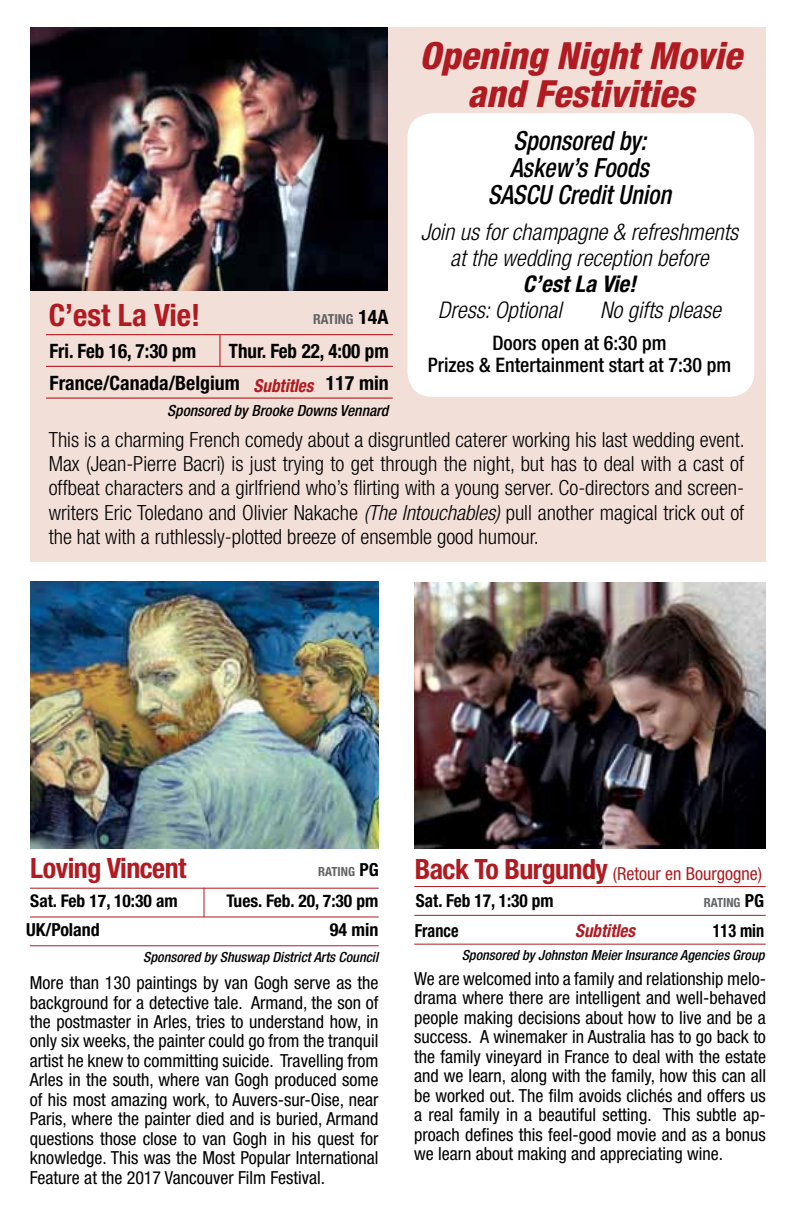
<style>
.page{position:relative;width:792px;height:1224px;background:#fff}
.page>*{position:absolute;margin:0;border:0;box-sizing:border-box;transform-origin:0 0}
.t1{font:italic 800 condensed 37.4px/38px "Helvetica Neue";color:#b01a20;text-align:center}
.t2{font:700 condensed 30.8px "Helvetica Neue";color:#b01a20}
.t3{font:700 condensed 28px "Helvetica Neue";letter-spacing:-.02em;color:#b01a20}
.t4{font:italic 500 condensed 26.4px/26.8px "Helvetica Neue";color:#000;text-align:center;scale:.92 1}
.t5{font:italic 300 condensed 23px/26px "Helvetica Neue";color:#000;text-align:center}
.t6{font:italic 700 condensed 23px "Helvetica Neue";color:#000}
.t7{font:300 condensed 21px/24.2px "Helvetica Neue";color:#000;text-align:justify}
.t8{font:500 condensed 20px/22px "Helvetica Neue";color:#000;text-align:center}
.t9{font:700 condensed 19.8px/32px "Helvetica Neue";color:#000;scale:.96 1}
.t10{font:700 condensed 19.8px "Helvetica Neue";color:#000}
.t11{font:condensed 18px/19.4px "Helvetica Neue";color:#000;text-align:justify}
.t12{font:condensed 18px "Helvetica Neue";color:#b01a20}
.t13{font:italic 700 condensed 18px "Helvetica Neue";color:#b01a20;scale:.95 1}
.t14{font:700 condensed 18px "Helvetica Neue";color:#000;scale:.96 1}
.t15{font:700 condensed 18px "Helvetica Neue";color:#000}
.t16{font:700 condensed 18px "Helvetica Neue";color:#000;scale:.9 1}
.t17{font:700 condensed 17.6px "Helvetica Neue";color:#000}
.t18{font:italic 500 condensed 15.4px "Helvetica Neue";color:#000}
.t19{font:italic 500 condensed 14px "Helvetica Neue";color:#000}
.t20{font:700 condensed 13.8px "Helvetica Neue";color:#636466}
.t21{font:700 condensed 12.6px "Helvetica Neue";color:#636466}
.s1{font-size:19.8px;color:#000}
.s2{font-style:italic}
.s3{font-size:18px;color:#000}
</style>
<div class="page">
<div style="left:30px;top:28px;width:736px;height:534px;background:#f2dfd7"></div>
<div style="left:408px;top:113px;width:346px;height:284px;background:#fff;border-radius:24px"></div>
<hr style="left:46px;top:334px;width:347px;height:1px;background:#b01a20">
<hr style="left:46px;top:366px;width:347px;height:1px;background:#b01a20">
<hr style="left:46px;top:398px;width:347px;height:1px;background:#b01a20">
<hr style="left:30px;top:888px;width:349px;height:1px;background:#b01a20">
<hr style="left:30px;top:916px;width:349px;height:1px;background:#b01a20">
<hr style="left:30px;top:945px;width:349px;height:1px;background:#b01a20">
<hr style="left:414px;top:886px;width:352px;height:1px;background:#b01a20">
<hr style="left:414px;top:915px;width:352px;height:1px;background:#b01a20">
<hr style="left:414px;top:944px;width:352px;height:1px;background:#b01a20">
<hr style="left:219px;top:335px;width:2px;height:31px;background:#b01a20">
<svg style="left:203px;top:888px;width:1px;height:29px"></svg>
<img style="left:30px;top:582px;width:349px;height:266px">
<img style="left:415px;top:582px;width:351px;height:267px">
<img style="left:30px;top:28px;width:357px;height:262px">
<h1 class="t1" style="left:420px;top:36px;width:324px">Opening Night Movie and Festivities</h1>
<h2 class="t2" style="left:49px;top:297px;width:153px">C’est La Vie!</h2>
<p class="t20" style="left:313px;top:310px;width:77px">RATING <span class="s1">14A</span></p>
<p class="t9" style="left:50px;top:334px;width:154px">Fri. Feb 16, 7:30 pm</p>
<p class="t9" style="left:50px;top:334px;width:355px;text-indent:179px">Thur. Feb 22, 4:00 pm<br>France/Canada/Belgium</p>
<p class="t10" style="left:326px;top:371px;width:64px">117 min</p>
<p class="t13" style="left:254px;top:374px;width:64px">Subtitles</p>
<p class="t18" style="left:167px;top:402px;width:223px">Sponsored by Brooke Downs Vennard</p>
<h3 class="t4" style="left:488px;top:127px;width:201px">Sponsored by:<br>Askew’s Foods<br>SASCU Credit Union</h3>
<p class="t5" style="left:421px;top:219px;width:319px">Join us for champagne &amp; refreshments at the wedding reception before</p>
<p class="t6" style="left:523px;top:270px;width:115px">C’est La Vie!</p>
<p class="t5" style="left:438px;top:297px;width:125px">Dress: Optional</p>
<p class="t5" style="left:600px;top:297px;width:122px">No gifts please</p>
<p class="t8" style="left:428px;top:332px;width:305px">Doors open at 6:30 pm<br>Prizes &amp; Entertainment start at 7:30 pm</p>
<p class="t7" style="left:49px;top:427px;width:698px">This is a charming French comedy about a disgruntled caterer working his last wedding event.<br>Max (Jean-Pierre Bacri) is just trying to get through the night, but has to deal with a cast of offbeat characters and a girlfriend who’s flirting with a young server. Co-directors and screen&shy;writers Eric Toledano and Olivier Nakache <span class="s2">(The Intouchables)</span> pull another magical trick out of the hat with a ruthlessly-plotted breeze of ensemble good humour.</p>
<h3 class="t3" style="left:30px;top:852px;width:158px">Loving Vincent</h3>
<h3 class="t3" style="left:415px;top:852px;width:195px">Back To Burgundy</h3>
<p class="t21" style="left:318px;top:864px;width:62px">RATING <span class="s3">PG</span></p>
<p class="t12" style="left:613px;top:863px;width:151px">(Retour en Bourgogne)</p>
<p class="t17" style="left:30px;top:890px;width:149px">Sat. Feb 17, 10:30 am</p>
<p class="t17" style="left:227px;top:890px;width:154px">Tues. Feb. 20, 7:30 pm</p>
<p class="t15" style="left:26px;top:919px;width:75px">UK/Poland</p>
<p class="t15" style="left:330px;top:919px;width:50px">94 min</p>
<p class="t14" style="left:416px;top:890px;width:145px">Sat. Feb 17, 1:30 pm</p>
<p class="t16" style="left:415px;top:920px;width:50px">France</p>
<p class="t13" style="left:575px;top:920px;width:64px">Subtitles</p>
<p class="t21" style="left:704px;top:895px;width:62px">RATING <span class="s3">PG</span></p>
<p class="t16" style="left:713px;top:919px;width:59px">113 min</p>
<p class="t19" style="left:143px;top:949px;width:236px">Sponsored by Shuswap District Arts Council</p>
<p class="t19" style="left:462px;top:947px;width:304px">Sponsored by Johnston Meier Insurance Agencies Group</p>
<p class="t11" style="left:30px;top:973px;width:350px">More than 130 paintings by van Gogh serve as the background for a detective tale. Armand, the son of the postmaster in Arles, tries to understand how, in only six weeks, the painter could go from the tranquil artist he knew to committing suicide. Travelling from Arles in the south, where van Gogh produced some of his most amazing work, to Auvers-sur-Oise, near Paris, where the painter died and is buried, Armand questions those close to van Gogh in his quest for knowledge. This was the Most Popular International Feature at the 2017 Vancouver Film Festival.</p>
<p class="t11" style="left:414px;top:969px;width:353px">We are welcomed into a family and relationship melo&shy;drama where there are intelligent and well-behaved people making decisions about how to live and be a success. A winemaker in Australia has to go back to the family vineyard in France to deal with the estate and we learn, along with the family, how this can all be worked out. The film avoids clichés and offers us a real family in a beautiful setting. This subtle ap&shy;proach defines this feel-good movie and as a bonus we learn about making and appreciating wine.</p>
</div>
